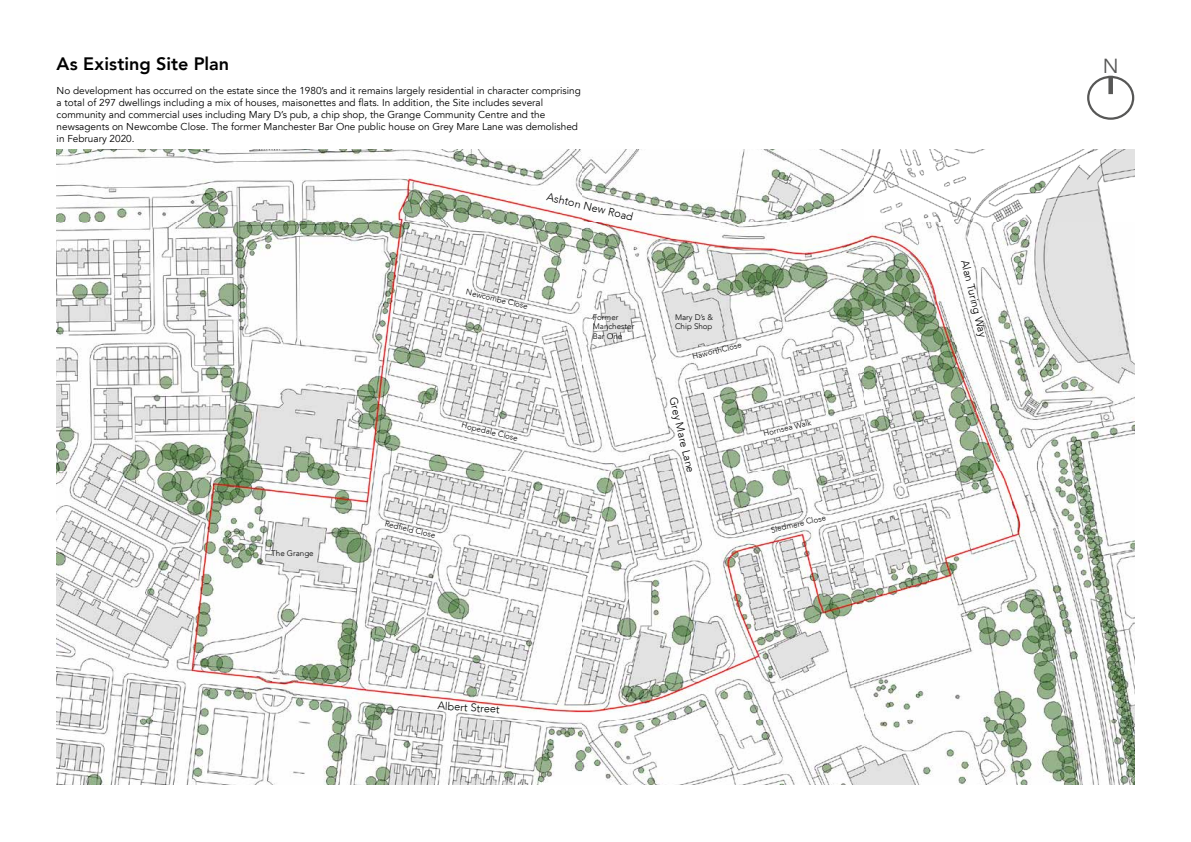
<style>
.page{position:relative;width:1191px;height:842px;background:#fff}
.page>*{position:absolute;margin:0;border:0;box-sizing:border-box;transform-origin:0 0}
.t1{font:20.4px "Avenir LT";color:#575756}
.t2{font:800 18px "Avenir LT";color:#000}
.t3{font:300 11px "Avenir LT";color:#000}
.t4{font:10px/12px "Avenir LT";color:#000}
.t5{font:300 8px/9.6px "Avenir LT";color:#000}
</style>
<div class="page">
<img style="left:57px;top:150px;width:1077px;height:634px">
<div style="left:1087px;top:76px;width:47px;height:44px;border:2px solid #575756;border-radius:50%"></div>
<div style="left:1108px;top:76px;width:5px;height:18px;background:#575756"></div>
<h2 class="t2" style="left:57px;top:53px;width:174px">As Existing Site Plan</h2>
<p class="t4" style="left:57px;top:84px;width:526px">No development has occurred on the estate since the 1980’s and it remains largely residential in character comprising a total of 297 dwellings including a mix of houses, maisonettes and flats. In addition, the Site includes several community and commercial uses including Mary D’s pub, a chip shop, the Grange Community Centre and the newsagents on Newcombe Close. The former Manchester Bar One public house on Grey Mare Lane was demolished in February 2020.</p>
<p class="t3" style="left:548px;top:191px;width:90px;rotate:13deg">Ashton New Road</p>
<p class="t5" style="left:271px;top:548px;width:44px">The Grange</p>
<p class="t5" style="left:467px;top:287px;width:65px;rotate:14deg">Newcombe Close</p>
<p class="t5" style="left:463px;top:420px;width:59px;rotate:14deg">Hopedale Close</p>
<p class="t5" style="left:386px;top:519px;width:53px;rotate:14deg">Redfield Close</p>
<p class="t5" style="left:593px;top:312px;width:43px">Former<br>Manchester<br>Bar One</p>
<p class="t5" style="left:675px;top:312px;width:39px">Mary D’s &amp;<br>Chip Shop</p>
<p class="t5" style="left:691px;top:352px;width:52px;rotate:-14deg">HaworthClose</p>
<p class="t3" style="left:680px;top:396px;width:79px;rotate:77deg">Grey Mare Lane</p>
<p class="t5" style="left:762px;top:429px;width:50px;rotate:-14deg">Hornsea Walk</p>
<p class="t5" style="left:770px;top:526px;width:58px;rotate:-14deg">Sledmere Close</p>
<p class="t3" style="left:438px;top:699px;width:64px;rotate:3deg">Albert Street</p>
<p class="t3" style="left:971px;top:259px;width:81px;rotate:77deg">Alan Turing Way</p>
<h1 class="t1" style="left:1102px;top:54px;width:17px">N</h1>
</div>
